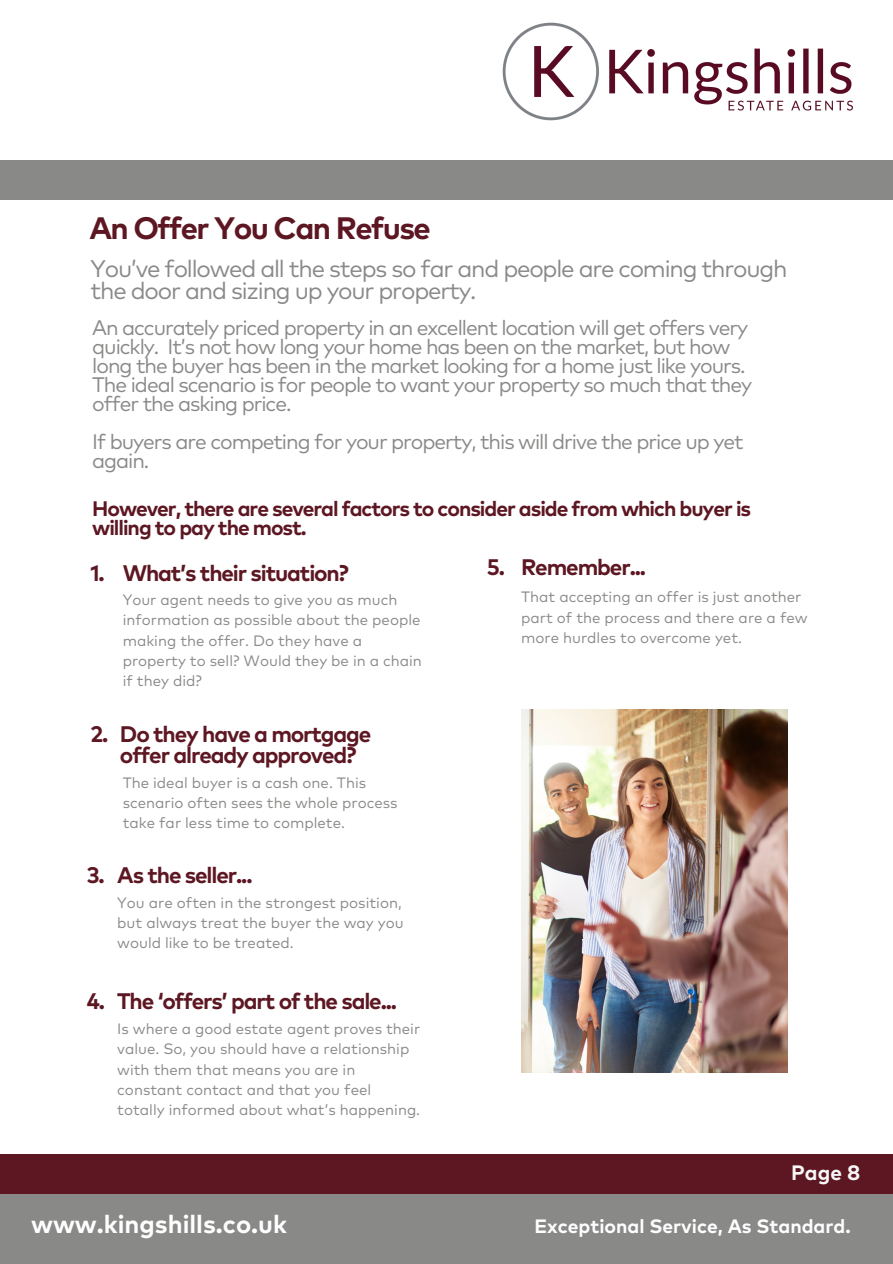
<style>
.page{position:relative;width:893px;height:1264px;background:#fff}
.page>*{position:absolute;margin:0;border:0;box-sizing:border-box;transform-origin:0 0}
.t1{font:700 31.05px "Mark Pro";letter-spacing:-.05em;color:#5d1722}
.t2{font:700 25.35px "Mark Pro";color:#fefeff}
.t3{font:24px/22.5px "Mark Pro";letter-spacing:-.05em;color:#898988}
.t4{font:700 22.5px/21.3px "Mark Pro";letter-spacing:-.05em;color:#5d1722}
.t5{font:21px/19.2px "Mark Pro";letter-spacing:-.05em;color:#898988}
.t6{font:700 21px/19.2px "Mark Pro";letter-spacing:-.05em;color:#5d1722}
.t7{font:700 20.85px "Mark Pro";color:#f7f7f7}
.t8{font:700 19.35px "Mark Pro";color:#fefeff}
.t9{font:15px/20.2px "Mark Pro";color:#898988}
</style>
<div class="page">
<img style="left:521px;top:710px;width:266px;height:362px">
<div style="left:0;top:1193px;width:892px;height:70px;background:#898988"></div>
<div style="left:0;top:160px;width:892px;height:39px;background:#898988"></div>
<div style="left:0;top:1154px;width:892px;height:39px;background:#5d1722"></div>
<img style="left:503px;top:22px;width:349px;height:98px">
<p class="t1" style="left:89px;top:215px;width:343px">An Offer You Can Refuse</p>
<p class="t3" style="left:90px;top:258px;width:698px">You’ve followed all the steps so far and people are coming through the door and sizing up your property.</p>
<p class="t5" style="left:92px;top:319px;width:657px">An accurately priced property in an excellent location will get offers very quickly. It’s not how long your home has been on the market, but how long the buyer has been in the market looking for a home just like yours.</p>
<p class="t5" style="left:92px;top:376px;width:661px">The ideal scenario is for people to want your property so much that they offer the asking price.</p>
<p class="t5" style="left:92px;top:433px;width:653px">If buyers are competing for your property, this will drive the price up yet again.</p>
<p class="t6" style="left:92px;top:500px;width:660px">However, there are several factors to consider aside from which buyer is willing to pay the most.</p>
<p class="t4" style="left:90px;top:563px;width:16px">1.</p>
<p class="t4" style="left:123px;top:563px;width:228px">What’s their situation?</p>
<p class="t9" style="left:123px;top:590px;width:301px">Your agent needs to give you as much information as possible about the people making the offer. Do they have a property to sell? Would they be in a chain if they did?</p>
<p class="t4" style="left:90px;top:724px;width:19px">2.</p>
<p class="t4" style="left:120px;top:724px;width:253px">Do they have a mortgage offer already approved?</p>
<p class="t9" style="left:123px;top:773px;width:276px">The ideal buyer is a cash one. This scenario often sees the whole process take far less time to complete.</p>
<p class="t4" style="left:87px;top:865px;width:19px">3.</p>
<p class="t4" style="left:117px;top:865px;width:137px">As the seller...</p>
<p class="t9" style="left:117px;top:893px;width:288px">You are often in the strongest position, but always treat the buyer the way you would like to be treated.</p>
<p class="t4" style="left:87px;top:991px;width:20px">4.</p>
<p class="t4" style="left:117px;top:991px;width:281px">The ‘offers’ part of the sale...</p>
<p class="t9" style="left:117px;top:1019px;width:304px">Is where a good estate agent proves their value. So, you should have a relationship with them that means you are in constant contact and that you feel totally informed about what’s happening.</p>
<p class="t4" style="left:487px;top:558px;width:20px">5.</p>
<p class="t4" style="left:521px;top:558px;width:126px">Remember...</p>
<p class="t9" style="left:521px;top:588px;width:288px">That accepting an offer is just another part of the process and there are a few more hurdles to overcome yet.</p>
<p class="t7" style="left:791px;top:1163px;width:71px">Page 8</p>
<p class="t2" style="left:31px;top:1213px;width:257px">www.kingshills.co.uk</p>
<p class="t8" style="left:534px;top:1217px;width:318px">Exceptional Service, As Standard.</p>
</div>
